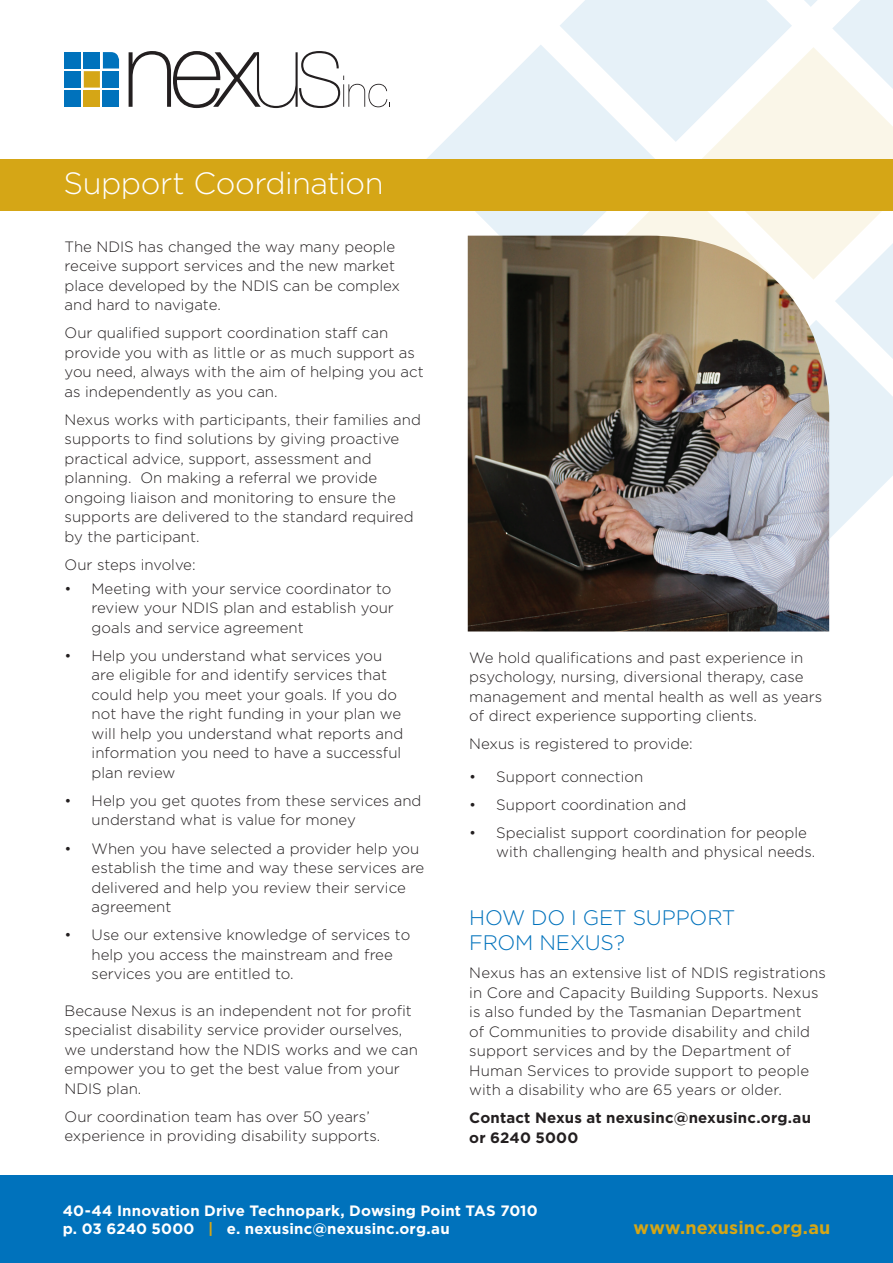
<style>
.page{position:relative;width:893px;height:1263px;background:#fff}
.page>*{position:absolute;margin:0;border:0;box-sizing:border-box;transform-origin:0 0}
.t1{font:300 30.75px "Gotham";letter-spacing:-.015em;color:#fff}
.t2{font:300 21px/25.2px "Gotham";letter-spacing:-.01em;color:#0072bc}
.t3{font:700 18px "Gotham";letter-spacing:.005em;color:#d5a616}
.t4{font:300 15px/19.5px "Gotham";color:#231f20}
.t5{font:700 15px/18px "Gotham";letter-spacing:.01em;color:#fff}
.t6{font:700 15px/19.5px "Gotham";letter-spacing:.01em;color:#231f20}
.s1{color:#d5a616}
</style>
<div class="page">
<div style="left:0;top:1175px;width:893px;height:88px;background:#0072bc"></div>
<div style="left:702px;top:145px;width:191px;height:14px;background:#faf6e8"></div>
<svg style="left:560px;top:0;width:333px;height:145px"></svg>
<svg style="left:795px;top:210px;width:98px;height:342px"></svg>
<svg style="left:657px;top:210px;width:138px;height:26px;fill:#faf6e8"></svg>
<svg style="left:424px;top:44px;width:233px;height:233px;fill:#e6f1f8"></svg>
<div style="left:65px;top:52px;width:16px;height:17px;background:#0072bc"></div>
<svg style="left:84px;top:52px;width:35px;height:36px"></svg>
<div style="left:65px;top:71px;width:16px;height:17px;background:#0072bc"></div>
<div style="left:103px;top:90px;width:16px;height:17px;background:#0072bc"></div>
<div style="left:84px;top:90px;width:16px;height:17px;background:#d5a616"></div>
<div style="left:65px;top:90px;width:16px;height:17px;background:#0072bc"></div>
<svg style="left:129px;top:51px;width:261px;height:57px"></svg>
<div style="left:0;top:159px;width:893px;height:51px;background:#d5a616"></div>
<img style="left:468px;top:236px;width:361px;height:395px">
<h1 class="t1" style="left:64px;top:164px;width:322px">Support Coordination</h1>
<p class="t4" style="left:65px;top:236px;width:337px">The NDIS has changed the way many people receive support services and the new market place developed by the NDIS can be complex and hard to navigate.</p>
<p class="t4" style="left:65px;top:323px;width:361px">Our qualified support coordination staff can provide you with as little or as much support as you need, always with the aim of helping you act as independently as you can.</p>
<p class="t4" style="left:65px;top:409px;width:358px">Nexus works with participants, their families and supports to find solutions by giving proactive practical advice, support, assessment and planning. On making a referral we provide ongoing liaison and monitoring to ensure the supports are delivered to the standard required by the participant.</p>
<p class="t4" style="left:65px;top:554px;width:133px">Our steps involve:</p>
<p class="t4" style="left:92px;top:578px;width:304px;text-indent:-27px">• Meeting with your service coordinator to review your NDIS plan and establish your goals and service agreement</p>
<p class="t4" style="left:92px;top:645px;width:313px;text-indent:-27px">• Help you understand what services you are eligible for and identify services that could help you meet your goals. If you do not have the right funding in your plan we will help you understand what reports and information you need to have a successful plan review</p>
<p class="t4" style="left:92px;top:790px;width:331px;text-indent:-27px">• Help you get quotes from these services and understand what is value for money</p>
<p class="t4" style="left:92px;top:838px;width:334px;text-indent:-27px">• When you have selected a provider help you establish the time and way these services are delivered and help you review their service agreement</p>
<p class="t4" style="left:92px;top:924px;width:320px;text-indent:-27px">• Use our extensive knowledge of services to help you access the mainstream and free services you are entitled to.</p>
<p class="t4" style="left:65px;top:1000px;width:355px">Because Nexus is an independent not for profit specialist disability service provider ourselves, we understand how the NDIS works and we can empower you to get the best value from your NDIS plan.</p>
<p class="t4" style="left:65px;top:1106px;width:317px">Our coordination team has over 50 years’ experience in providing disability supports.</p>
<p class="t4" style="left:469px;top:647px;width:354px">We hold qualifications and past experience in psychology, nursing, diversional therapy, case management and mental health as well as years of direct experience supporting clients.</p>
<p class="t4" style="left:469px;top:734px;width:225px">Nexus is registered to provide:</p>
<p class="t4" style="left:469px;top:766px;width:175px">• Support connection</p>
<p class="t4" style="left:469px;top:794px;width:218px">• Support coordination and</p>
<p class="t4" style="left:496px;top:822px;width:321px;text-indent:-27px">• Specialist support coordination for people with challenging health and physical needs.</p>
<h2 class="t2" style="left:469px;top:905px;width:268px">HOW DO I GET SUPPORT<br>FROM NEXUS?</h2>
<p class="t4" style="left:469px;top:963px;width:358px">Nexus has an extensive list of NDIS registrations in Core and Capacity Building Supports. Nexus is also funded by the Tasmanian Department<br>of Communities to provide disability and child support services and by the Department of Human Services to provide support to people with a disability who are 65 years or older.</p>
<p class="t6" style="left:469px;top:1108px;width:343px">Contact Nexus at nexusinc@nexusinc.org.au or 6240 5000</p>
<p class="t5" style="left:63px;top:1202px;width:476px">40-44 Innovation Drive Technopark, Dowsing Point TAS 7010 p. 03 6240 5000 <span class="s1">|</span> e. nexusinc@nexusinc.org.au</p>
<p class="t3" style="left:633px;top:1216px;width:198px">www.nexusinc.org.au</p>
</div>
